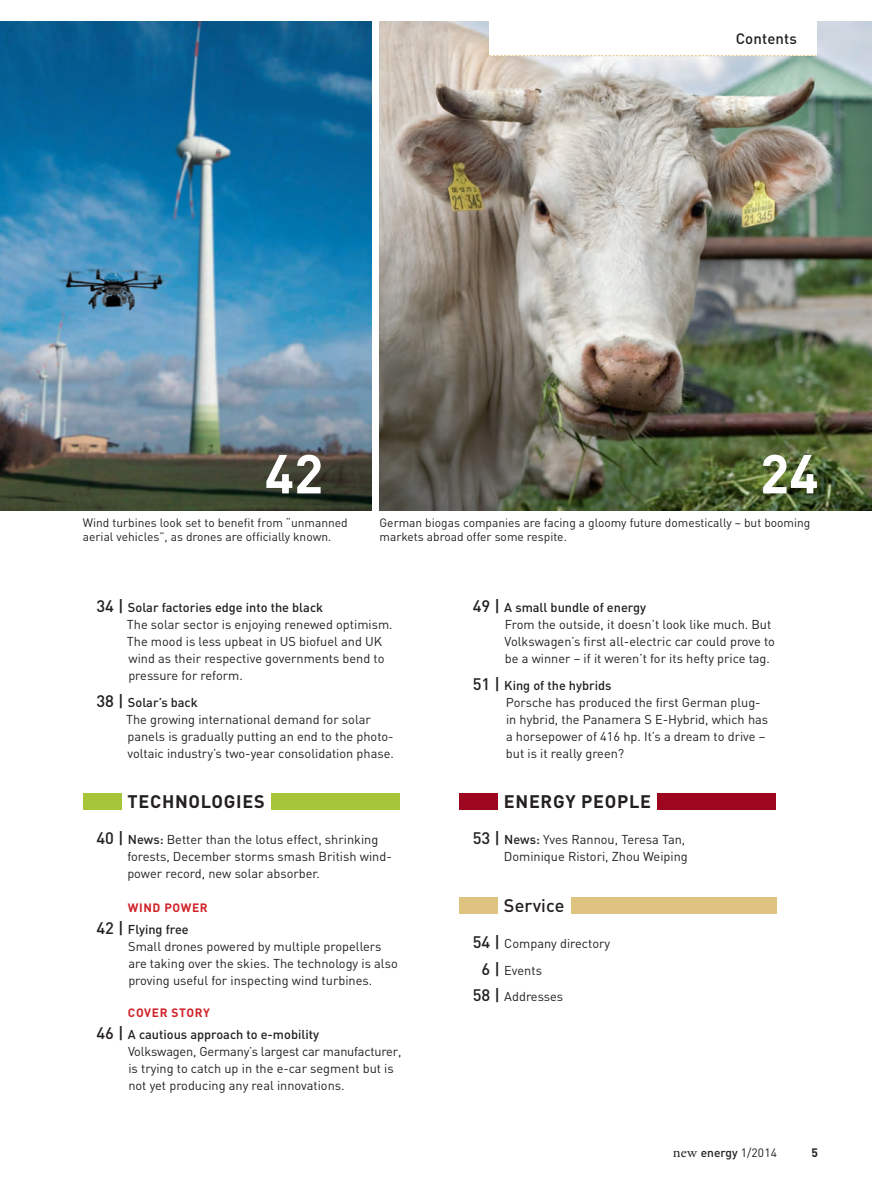
<style>
.page{position:relative;width:893px;height:1191px;background:#fff}
.page>*{position:absolute;margin:0;border:0;box-sizing:border-box;transform-origin:0 0}
.t1{font:700 54px "DIN";color:#fff}
.t2{font:700 18px "DIN";letter-spacing:.04em;color:#231f20}
.t3{font:500 18px "DIN";letter-spacing:.01em;color:#231f20}
.t4{font:500 15px "DIN";letter-spacing:.01em;color:#231f20}
.t5{font:12.75px/17px "DIN";color:#231f20}
.t6{font:12px/13.5px "DIN";color:#231f20}
.t7{font:700 12px "DIN";letter-spacing:.05em;color:#d1232a}
.t8{font:500 12px "DIN";color:#231f20}
.t9{font:700 12px "DIN";color:#231f20}
.s1{font-weight:500;font-size:16.5px}
.s2{font-weight:500}
.s3{font-family:"Adobe Garamond";font-weight:400;font-size:15px}
.s4{font-weight:400}
</style>
<div class="page">
<img style="left:379px;top:21px;width:493px;height:489px">
<img style="left:0;top:21px;width:371px;height:489px">
<div style="left:83px;top:793px;width:38px;height:17px;background:#a6c539"></div>
<div style="left:271px;top:793px;width:129px;height:17px;background:#a6c539"></div>
<div style="left:459px;top:793px;width:38px;height:17px;background:#9d061f"></div>
<div style="left:658px;top:793px;width:118px;height:17px;background:#9d061f"></div>
<div style="left:459px;top:897px;width:38px;height:16px;background:#dec480"></div>
<div style="left:571px;top:897px;width:205px;height:16px;background:#dec480"></div>
<div style="left:489px;top:21px;width:327px;height:34px;background:#fff"></div>
<svg style="left:489px;top:55px;width:327px;height:1px"></svg>
<p class="t4" style="left:736px;top:29px;width:63px">Contents</p>
<h1 class="t1" style="left:265px;top:438px;width:60px">42</h1>
<h1 class="t1" style="left:760px;top:438px;width:60px">24</h1>
<p class="t6" style="left:83px;top:516px;width:266px">Wind turbines look set to benefit from “unmanned aerial vehicles”, as drones are officially known.</p>
<p class="t6" style="left:379px;top:516px;width:432px">German biogas companies are facing a gloomy future domestically – but booming markets abroad offer some respite.</p>
<p class="t5" style="left:127px;top:598px;width:267px;text-indent:-30px"><span class="s1">34 |</span> <span class="s2">Solar factories edge into the black<br></span>The solar sector is enjoying renewed optimism.<br>The mood is less upbeat in US biofuel and UK wind as their respective governments bend to pressure for reform.</p>
<p class="t5" style="left:126px;top:693px;width:269px;text-indent:-30px"><span class="s1">38 |</span> <span class="s2">Solar’s back<br></span>The growing international demand for solar panels is gradually putting an end to the photo&shy;voltaic industry’s two-year consolidation phase.</p>
<h2 class="t2" style="left:128px;top:790px;width:139px">TECHNOLOGIES</h2>
<p class="t5" style="left:127px;top:831px;width:266px;text-indent:-31px"><span class="s1">40 |</span> <span class="s2">News:</span> Better than the lotus effect, shrinking forests, December storms smash British wind&shy;power record, new solar absorber.</p>
<p class="t7" style="left:128px;top:900px;width:81px">WIND POWER</p>
<p class="t5" style="left:128px;top:921px;width:271px;text-indent:-32px"><span class="s1">42 |</span> <span class="s2">Flying free<br></span>Small drones powered by multiple propellers are taking over the skies. The technology is also proving useful for inspecting wind turbines.</p>
<p class="t7" style="left:128px;top:1004px;width:84px">COVER STORY</p>
<p class="t5" style="left:128px;top:1025px;width:275px;text-indent:-32px"><span class="s1">46 |</span> <span class="s2">A cautious approach to e-mobility<br></span>Volkswagen, Germany’s largest car manufacturer, is trying to catch up in the e-car segment but is not yet producing any real innovations.</p>
<p class="t5" style="left:505px;top:598px;width:272px;text-indent:-32px"><span class="s1">49 |</span> <span class="s2">A small bundle of energy<br></span>From the outside, it doesn’t look like much. But Volkswagen’s first all-electric car could prove to be a winner – if it weren’t for its hefty price tag.</p>
<p class="t5" style="left:506px;top:676px;width:264px;text-indent:-33px"><span class="s1">51 |</span> <span class="s2">King of the hybrids<br></span>Porsche has produced the first German plug&shy;in hybrid, the Panamera S E-Hybrid, which has a horsepower of 416 hp. It’s a dream to drive – but is it really green?</p>
<h2 class="t2" style="left:504px;top:790px;width:149px">ENERGY PEOPLE</h2>
<p class="t5" style="left:473px;top:831px;width:217px;text-align:right"><span class="s1">53 |</span> <span class="s2">News:</span> Yves Rannou, Teresa Tan,<br>Dominique Ristori, Zhou Weiping</p>
<h2 class="t3" style="left:504px;top:894px;width:62px">Service</h2>
<p class="t5" style="left:473px;top:934px;width:139px"><span class="s1">54 |</span> Company directory</p>
<p class="t5" style="left:482px;top:961px;width:62px"><span class="s1">6 |</span> Events</p>
<p class="t5" style="left:473px;top:988px;width:92px"><span class="s1">58 |</span> Addresses</p>
<p class="t8" style="left:673px;top:1145px;width:106px"><span class="s3">new</span> energy <span class="s4">1/2014</span></p>
<p class="t9" style="left:811px;top:1144px;width:8px">5</p>
</div>
